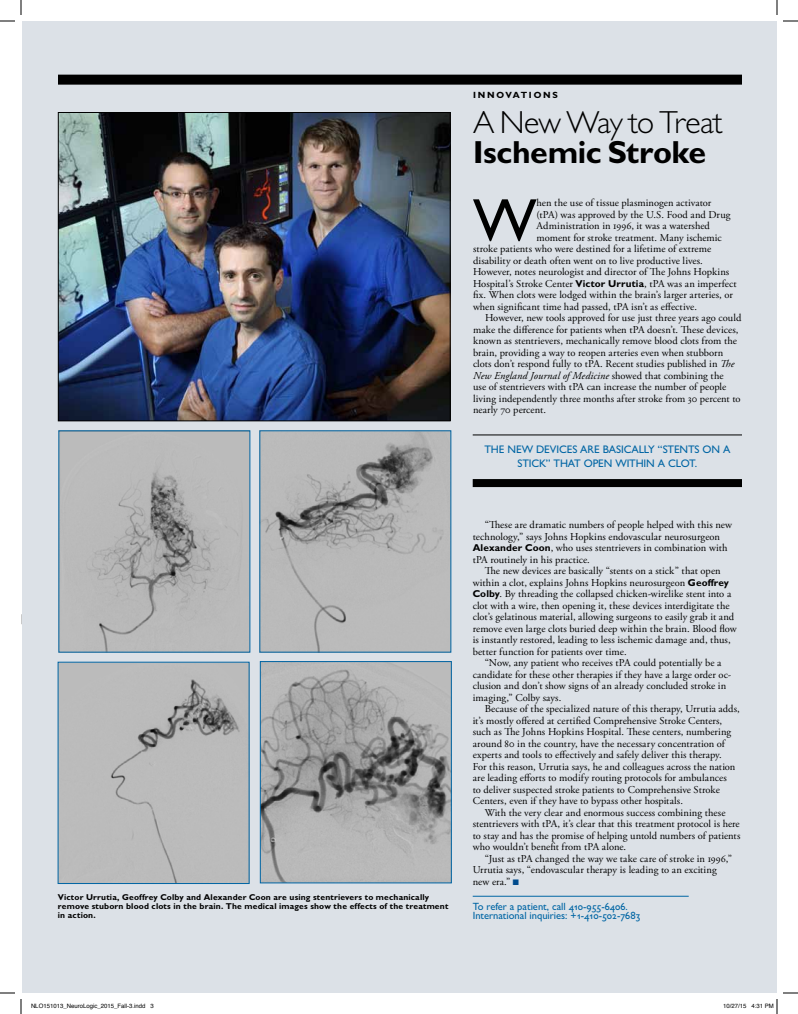
<style>
.page{position:relative;width:798px;height:1014px;background:#fff}
.page>*{position:absolute;margin:0;border:0;box-sizing:border-box;transform-origin:0 0}
.t1{font:500 61.1px "Gill Sans MT Std";color:#000}
.t2{font:300 32px "Gill Sans MT Std";letter-spacing:-.025em;color:#000}
.t3{font:700 32px "Gill Sans MT Std";letter-spacing:-.015em;color:#000}
.t4{font:500 11px "Gill Sans MT Std";letter-spacing:-.01em;color:#0065a4}
.t5{font:10.5px/11.5px "Adobe Garamond Pro";letter-spacing:.005em;color:#000}
.t6{font:500 10.5px/9px "Gill Sans MT Std";color:#0065a4}
.t7{font:italic 10.5px "Adobe Garamond Pro";letter-spacing:.01em;color:#000}
.t8{font:700 9px "Gill Sans MT Std";color:#000}
.t9{font:700 8.5px/9px "Gill Sans MT Std";letter-spacing:.015em;color:#000}
.t10{font:6px "Helvetica";color:#000}
.s1{font-family:"Gill Sans MT Std";font-weight:700;font-size:10px}
.s2{font-style:italic}
.s3{font-style:normal}
.s4{color:#004b8d}
</style>
<div class="page">
<div style="left:22px;top:21px;width:755px;height:972px;background:#dce1e7"></div>
<div style="left:58px;top:75px;width:684px;height:10px;background:#000"></div>
<hr style="left:473px;top:896px;width:216px;height:1px;background:#0065a4">
<hr style="left:473px;top:435px;width:269px;height:1px;background:#000">
<div style="left:473px;top:479px;width:269px;height:8px;background:#000"></div>
<img style="left:60px;top:114px;width:389px;height:305px">
<div style="left:58px;top:112px;width:393px;height:309px;border:1px solid #000"></div>
<img style="left:60px;top:432px;width:188px;height:219px">
<img style="left:261px;top:432px;width:188px;height:219px">
<img style="left:60px;top:664px;width:188px;height:218px">
<img style="left:262px;top:663px;width:188px;height:218px">
<div style="left:260px;top:661px;width:192px;height:222px;border:1px solid #0065a4"></div>
<svg style="left:0;top:0;width:22px;height:22px"></svg>
<svg style="left:0;top:992px;width:22px;height:22px"></svg>
<svg style="left:776px;top:0;width:22px;height:22px"></svg>
<svg style="left:776px;top:992px;width:22px;height:22px"></svg>
<p class="t8" style="left:473px;top:90px;width:9px">inno</p>
<p class="t8" style="left:506px;top:90px;width:16px">vations</p>
<h2 class="t2" style="left:473px;top:103px;width:252px">A New Way to Treat</h2>
<h2 class="t3" style="left:473px;top:132px;width:235px">Ischemic Stroke</h2>
<h1 class="t1" style="left:473px;top:184px;width:65px">W</h1>
<p class="t5" style="left:537px;top:198px;width:176px">hen the use of tissue plasminogen activator</p>
<p class="t5" style="left:537px;top:209px;width:195px">(tPA) was approved by the U.S. Food and Drug</p>
<p class="t5" style="left:537px;top:221px;width:175px">Administration in 1996, it was a watershed</p>
<p class="t5" style="left:537px;top:232px;width:187px">moment for stroke treatment. Many ischemic</p>
<p class="t5" style="left:473px;top:244px;width:240px">stroke patients who were destined for a lifetime of extreme</p>
<p class="t5" style="left:473px;top:255px;width:231px">disability or death often went on to live productive lives.</p>
<p class="t5" style="left:473px;top:267px;width:258px">However, notes neurologist and director of The Johns Hopkins</p>
<p class="t5" style="left:473px;top:278px;width:265px">Hospital’s Stroke Center <span class="s1">Victor Urrutia</span>, tPA was an imperfect</p>
<p class="t5" style="left:473px;top:290px;width:261px">fix. When clots were lodged within the brain’s larger arteries, or</p>
<p class="t5" style="left:473px;top:301px;width:226px">when significant time had passed, tPA isn’t as effective.</p>
<p class="t5" style="left:485px;top:313px;width:258px">However, new tools approved for use just three years ago could</p>
<p class="t5" style="left:473px;top:324px;width:267px">make the difference for patients when tPA doesn’t. These devices,</p>
<p class="t5" style="left:473px;top:336px;width:266px">known as stentrievers, mechanically remove blood clots from the</p>
<p class="t5" style="left:473px;top:347px;width:252px">brain, providing a way to reopen arteries even when stubborn</p>
<p class="t5" style="left:473px;top:359px;width:263px">clots don’t respond fully to tPA. Recent studies published in <span class="s2">The</span></p>
<p class="t7" style="left:473px;top:369px;width:252px">New England Journal of Medicine <span class="s3">showed that combining the</span></p>
<p class="t5" style="left:473px;top:382px;width:255px">use of stentrievers with tPA can increase the number of people</p>
<p class="t5" style="left:473px;top:393px;width:269px">living independently three months after stroke from 30 percent to</p>
<p class="t5" style="left:473px;top:405px;width:75px">nearly 70 percent.</p>
<p class="t9" style="left:58px;top:893px;width:392px">Victor Urrutia, Geoffrey Colby and Alexander Coon are using stentrievers to mechanically remove stuborn blood clots in the brain. The medical images show the effects of the treatment in action.</p>
<p class="t4" style="left:484px;top:443px;width:33px">THE NEW</p>
<p class="t4" style="left:536px;top:443px;width:27px">DEVICES</p>
<p class="t4" style="left:580px;top:443px;width:8px">ARE</p>
<p class="t4" style="left:603px;top:443px;width:7px">BASICALL</p>
<p class="t4" style="left:648px;top:443px;width:22px">Y “STENTS</p>
<p class="t4" style="left:703px;top:443px;width:27px">ON A</p>
<p class="t4" style="left:517px;top:457px;width:7px">STIC</p>
<p class="t4" style="left:539px;top:457px;width:23px">K” THAT</p>
<p class="t4" style="left:584px;top:457px;width:39px">OPEN WITHIN</p>
<p class="t4" style="left:658px;top:457px;width:41px">A CLOT.</p>
<p class="t5" style="left:473px;top:520px;width:261px;text-indent:12px">“These are dramatic numbers of people helped with this new technology,” says Johns Hopkins endovascular neurosurgeon <span class="s1">Alexander Coon</span>, who uses stentrievers in combination with tPA routinely in his practice.</p>
<p class="t5" style="left:473px;top:566px;width:266px;text-indent:12px">The new devices are basically “stents on a stick” that open within a clot, explains Johns Hopkins neurosurgeon <span class="s1">Geoffrey Colby</span>. By threading the collapsed chicken-wirelike stent into a clot with a wire, then opening it, these devices interdigitate the clot’s gelatinous material, allowing surgeons to easily grab it and remove even large clots buried deep within the brain. Blood flow is instantly restored, leading to less ischemic damage and, thus, better function for patients over time.</p>
<p class="t5" style="left:473px;top:658px;width:260px;text-indent:12px">“Now, any patient who receives tPA could potentially be a candidate for these other therapies if they have a large order oc&shy;clusion and don’t show signs of an already concluded stroke in imaging,” Colby says.</p>
<p class="t5" style="left:473px;top:704px;width:269px;text-indent:12px">Because of the specialized nature of this therapy, Urrutia adds, it’s mostly offered at certified Comprehensive Stroke Centers, such as The Johns Hopkins Hospital. These centers, numbering around 80 in the country, have the necessary concentration of experts and tools to effectively and safely deliver this therapy.<br>For this reason, Urrutia says, he and colleagues across the nation are leading efforts to modify routing protocols for ambulances<br>to deliver suspected stroke patients to Comprehensive Stroke Centers, even if they have to bypass other hospitals.</p>
<p class="t5" style="left:473px;top:807px;width:269px;text-indent:12px">With the very clear and enormous success combining these stentrievers with tPA, it’s clear that this treatment protocol is here to stay and has the promise of helping untold numbers of patients who wouldn’t benefit from tPA alone.</p>
<p class="t5" style="left:473px;top:853px;width:261px;text-indent:12px">“Just as tPA changed the way we take care of stroke in 1996,”<br>Urrutia says, “endovascular therapy is leading to an exciting new era.” <span class="s4">■</span></p>
<p class="t6" style="left:473px;top:902px;width:169px">TO REFER A PATIENT, CALL 410-955-6406.<br>INTERNATIONAL INQUIRIES: +1-410-502-7683</p>
<p class="t10" style="left:31px;top:1001px;width:124px">NLO151013_NeuroLogic_2015_Fall-3.indd 3</p>
<p class="t10" style="left:723px;top:1001px;width:52px">10/27/15 4:31 PM</p>
</div>
